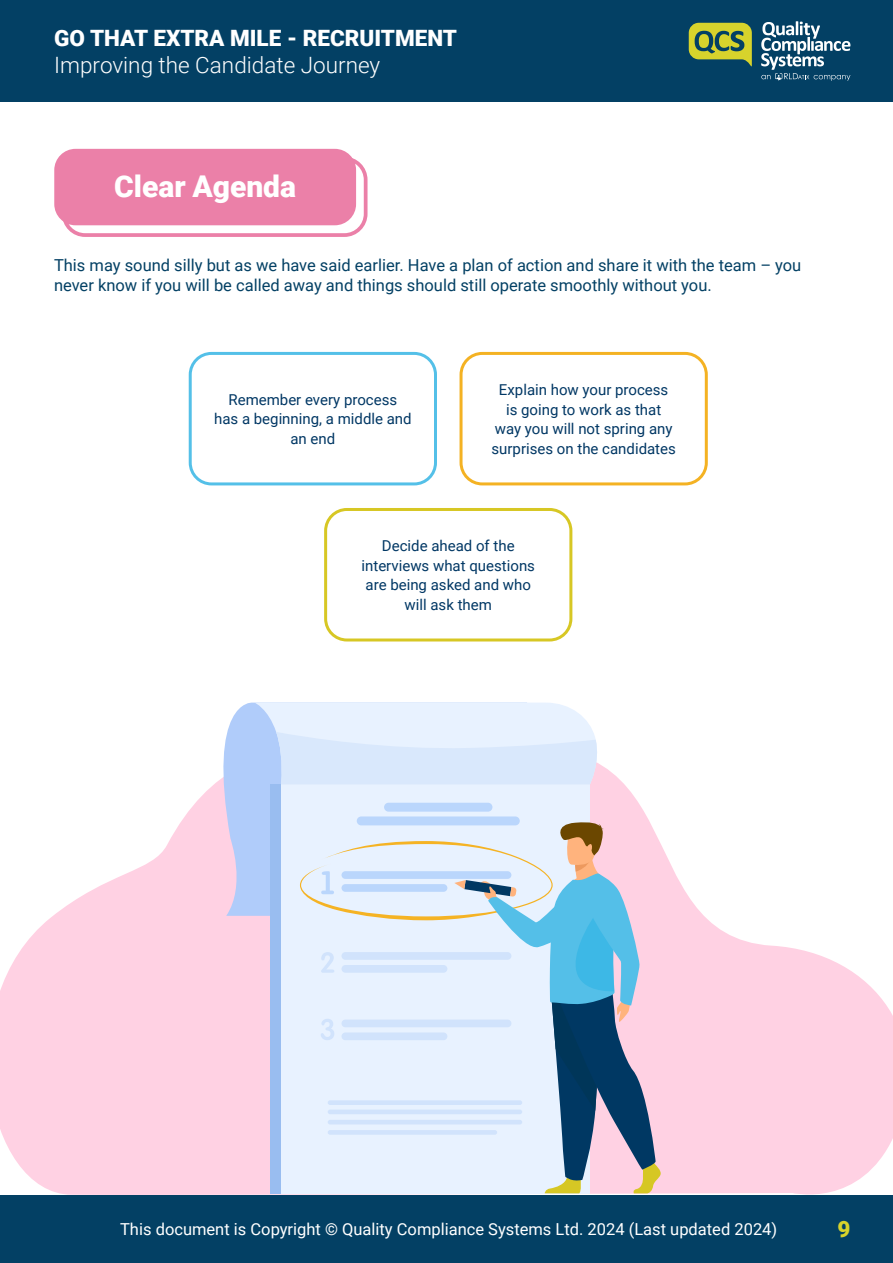
<style>
.page{position:relative;width:893px;height:1263px;background:#fff}
.page>*{position:absolute;margin:0;border:0;box-sizing:border-box;transform-origin:0 0}
.t1{font:900 30px "Roboto";color:#fff}
.t2{font:300 22.5px "Roboto";color:#fff}
.t3{font:900 22.5px "Roboto";color:#fff}
.t4{font:900 22.5px "Roboto";color:#d7d32c}
.Checklist_-_Body_Text{font:16.5px/20.2px "Roboto";color:#034064}
.t5{font:16.5px "Roboto";color:#fff}
.t6{font:15px/19.5px "Roboto";color:#003764;text-align:center}
</style>
<div class="page">
<div style="left:0;top:0;width:893px;height:102px;background:#034064"></div>
<svg style="left:689px;top:23px;width:63px;height:44px"></svg>
<svg style="left:761px;top:21px;width:89px;height:60px"></svg>
<div style="left:0;top:1195px;width:893px;height:68px;background:#034064"></div>
<div style="left:189px;top:352px;width:248px;height:133px;border:3px solid #54c0e8;border-radius:21px"></div>
<div style="left:459px;top:352px;width:249px;height:133px;border:3px solid #f4b223;border-radius:21px"></div>
<div style="left:324px;top:508px;width:248px;height:133px;border:3px solid #d7c724;border-radius:21px"></div>
<svg style="left:0;top:702px;width:893px;height:493px;fill:#ffd1e3"></svg>
<svg style="left:206px;top:702px;width:321px;height:214px"></svg>
<svg style="left:255px;top:703px;width:407px;height:490px"></svg>
<div style="left:328px;top:1100px;width:194px;height:5px;background:#d1e3fc;border-radius:2px"></div>
<div style="left:328px;top:1109px;width:194px;height:5px;background:#d1e3fc;border-radius:2px"></div>
<hr style="left:328px;top:1120px;width:194px;height:4px;background:#d1e3fc;border-radius:2px">
<div style="left:328px;top:1130px;width:169px;height:5px;background:#d1e3fc;border-radius:2px"></div>
<div style="left:62px;top:157px;width:305px;height:80px;border:4px solid #eb80a8;border-radius:21px"></div>
<div style="left:54px;top:149px;width:302px;height:76px;background:#eb80a8;border-radius:21px"></div>
<h2 class="t3" style="left:54px;top:22px;width:404px">GO THAT EXTRA MILE - RECRUITMENT</h2>
<h2 class="t2" style="left:54px;top:49px;width:327px">Improving the Candidate Journey</h2>
<p class="t1" style="left:114px;top:165px;width:183px">Clear Agenda</p>
<p class="Checklist_-_Body_Text" style="left:54px;top:254px;width:749px">This may sound silly but as we have said earlier. Have a plan of action and share it with the team – you never know if you will be called away and things should still operate smoothly without you.</p>
<p class="t6" style="left:214px;top:389px;width:199px">Remember every process<br>has a beginning, a middle and an end</p>
<p class="t6" style="left:491px;top:379px;width:186px">Explain how your process is going to work as that way you will not spring any surprises on the candidates</p>
<p class="t6" style="left:362px;top:535px;width:175px">Decide ahead of the interviews what questions are being asked and who will ask them</p>
<p class="t5" style="left:120px;top:1218px;width:659px">This document is Copyright © Quality Compliance Systems Ltd. 2024 (Last updated 2024)</p>
<h2 class="t4" style="left:837px;top:1213px;width:15px">9</h2>
</div>
